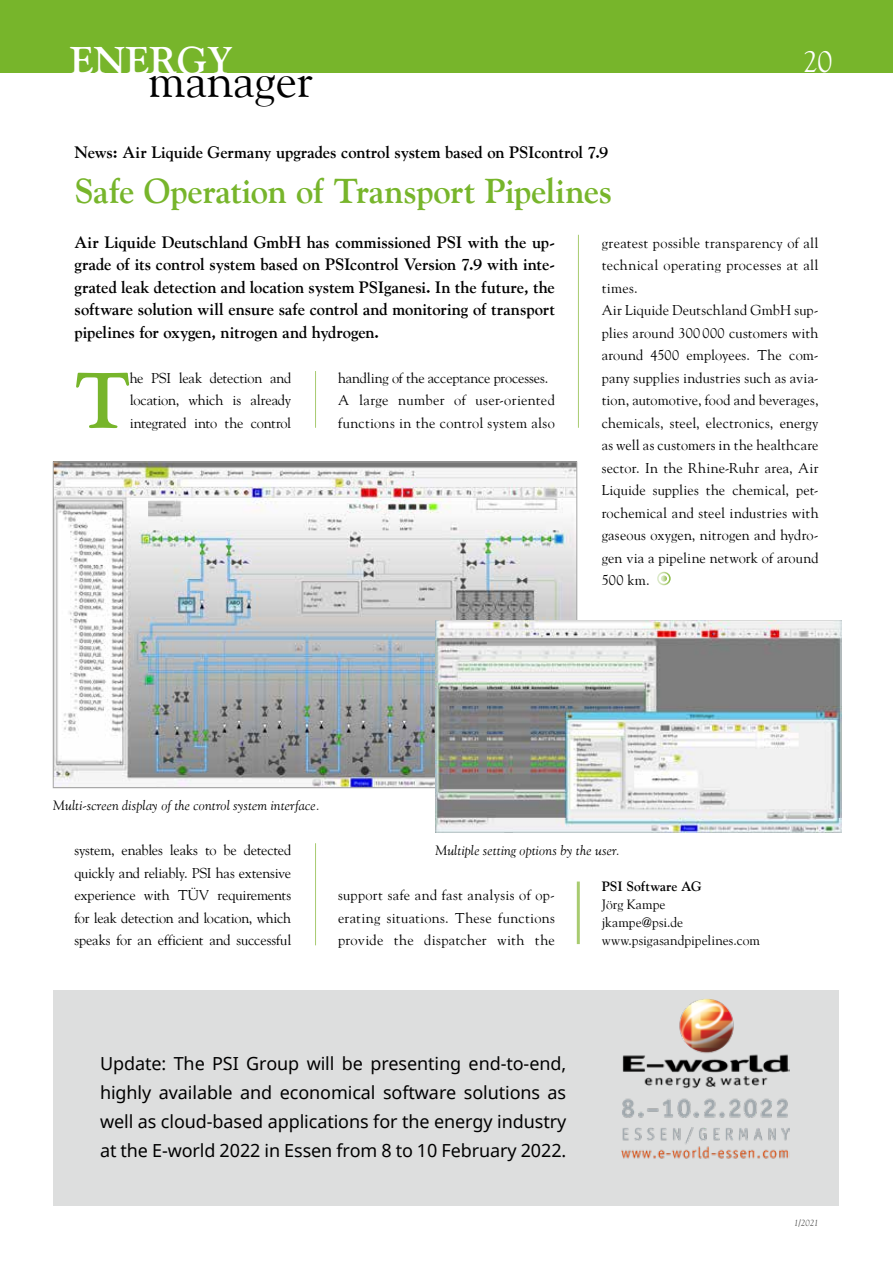
<style>
.page{position:relative;width:893px;height:1263px;background:#fff}
.page>*{position:absolute;margin:0;border:0;box-sizing:border-box;transform-origin:0 0}
.t1{font:700 78.15px "Goudy";color:#77b52b}
.t2{font:47.85px "Goudy";color:#000}
.t3{font:700 38.55px "Goudy";color:#fff}
.t4{font:700 34.5px "Goudy";letter-spacing:-.01em;color:#77b52b}
.t5{font:30px "Goudy";color:#fff}
.t6{font:18px/29.2px "Noto Sans";letter-spacing:-.005em;color:#000;text-align:justify}
.t7{font:700 16.5px/22.5px "Goudy";letter-spacing:-.005em;color:#000;text-align:justify}
.t8{font:14.25px/22.5px "Goudy";letter-spacing:.01em;color:#000;text-align:justify}
.t9{font:italic 13.5px "Goudy";letter-spacing:.015em;color:#000}
.t10{font:13.5px/18px "Goudy";letter-spacing:.005em;color:#000}
.t11{font:700 13.5px "Goudy";color:#000}
.t12{font:italic 9px "Goudy";color:#565655}
</style>
<div class="page">
<div style="left:0;top:0;width:893px;height:72px;background:#77b52b"></div>
<hr style="left:578px;top:235px;width:1px;height:193px;background:#a8cb70">
<hr style="left:315px;top:371px;width:1px;height:57px;background:#a8cb70">
<hr style="left:577px;top:881px;width:3px;height:63px;background:#a8cb70">
<div style="left:657px;top:572px;width:14px;height:13px;border:2px solid #fff;border-radius:50%"></div>
<svg style="left:661px;top:575px;width:6px;height:7px"></svg>
<img style="left:55px;top:463px;width:520px;height:323px">
<img style="left:435px;top:620px;width:406px;height:213px">
<hr style="left:315px;top:843px;width:1px;height:102px;background:#a8cb70">
<div style="left:53px;top:990px;width:785px;height:216px;background:#dddede"></div>
<img style="left:622px;top:999px;width:168px;height:160px">
<h3 class="t3" style="left:70px;top:38px;width:164px">ENERGY</h3>
<h2 class="t2" style="left:148px;top:51px;width:166px">manager</h2>
<p class="t7" style="left:75px;top:141px;width:535px">News: Air Liquide Germany upgrades control system based on PSIcontrol 7.9</p>
<h3 class="t4" style="left:75px;top:171px;width:539px">Safe Operation of Transport Pipelines</h3>
<h3 class="t5" style="left:803px;top:43px;width:31px">20</h3>
<p class="t7" style="left:75px;top:231px;width:482px">Air Liquide Deutschland GmbH has commissioned PSI with the up&shy;grade of its control system based on PSIcontrol Version 7.9 with inte&shy;grated leak detection and location system PSIganesi. In the future, the software solution will ensure safe control and monitoring of transport pipelines for oxygen, nitrogen and hydrogen.</p>
<h1 class="t1" style="left:74px;top:354px;width:58px">T</h1>
<p class="t8" style="left:130px;top:366px;width:163px">he PSI leak detection and location, which is already integrated into the control</p>
<p class="t8" style="left:338px;top:366px;width:218px;text-align:left">handling of the acceptance processes.<br>A large number of user-oriented functions in the control system also</p>
<p class="t8" style="left:602px;top:231px;width:218px;text-align:left">greatest possible transparency of all technical operating processes at all times.<br>Air Liquide Deutschland GmbH sup&shy;plies around 300 000 customers with around 4500 employees. The com&shy;pany supplies industries such as avia&shy;tion, automotive, food and beverages, chemicals, steel, electronics, energy as well as customers in the healthcare sector. In the Rhine-Ruhr area, Air Liquide supplies the chemical, pet&shy;rochemical and steel industries with gaseous oxygen, nitrogen and hydro&shy;gen via a pipeline network of around 500 km.</p>
<p class="t9" style="left:53px;top:797px;width:268px">Multi-screen display of the control system interface.</p>
<p class="t8" style="left:74px;top:839px;width:218px">system, enables leaks to be detected quickly and reliably. PSI has extensive experience with TÜV requirements for leak detection and location, which speaks for an efficient and successful</p>
<p class="t9" style="left:435px;top:842px;width:186px">Multiple setting options by the user.</p>
<p class="t8" style="left:338px;top:884px;width:218px">support safe and fast analysis of op&shy;erating situations. These functions provide the dispatcher with the</p>
<p class="t11" style="left:602px;top:878px;width:102px">PSI Software AG</p>
<p class="t10" style="left:602px;top:895px;width:160px">Jörg Kampe<br>jkampe@psi.de www.psigasandpipelines.com</p>
<p class="t6" style="left:100px;top:1048px;width:468px">Update: The PSI Group will be presenting end-to-end, highly available and economical software solutions as well as cloud-based applications for the energy industry at the E-world 2022 in Essen from 8 to 10 February 2022.</p>
<p class="t12" style="left:794px;top:1217px;width:26px">1/2021</p>
</div>
